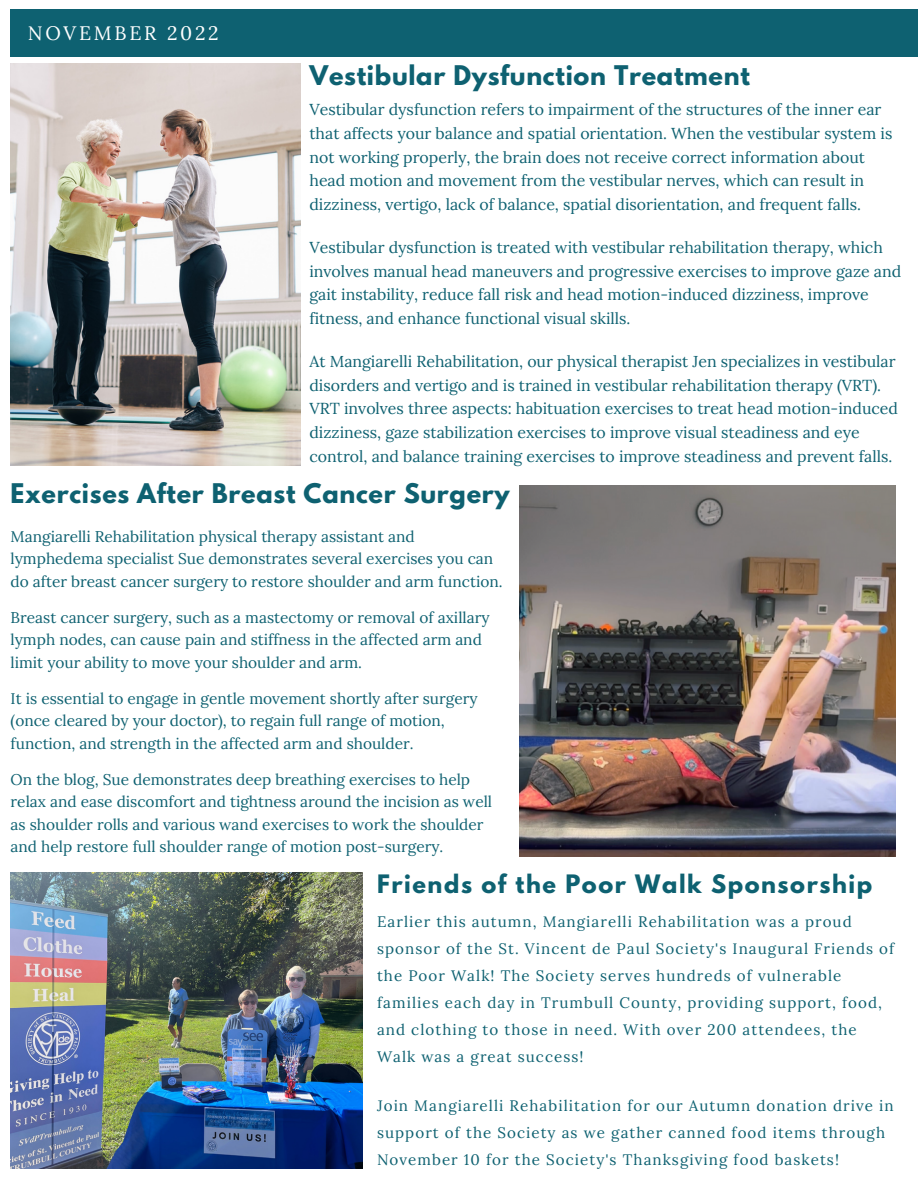
<style>
.page{position:relative;width:918px;height:1188px;background:#fff}
.page>*{position:absolute;margin:0;border:0;box-sizing:border-box;transform-origin:0 0}
.t1{font:700 24px "League Spartan";letter-spacing:.03em;color:#0e6171}
.t2{font:700 22.5px "League Spartan";letter-spacing:.07em;color:#0e6171}
.t3{font:19.5px "Lora";letter-spacing:.14em;color:#fff}
.t4{font:15.9px/23.7px "Lora";color:#0e6171}
.t5{font:15.45px/22.5px "Lora";color:#0e6171}
.t6{font:15.15px/27px "Lora";letter-spacing:.07em;color:#0e6171}
</style>
<div class="page">
<img style="left:10px;top:64px;width:291px;height:402px">
<div style="left:10px;top:9px;width:908px;height:47px;background:#0e6171"></div>
<img style="left:519px;top:486px;width:377px;height:370px">
<img style="left:10px;top:873px;width:353px;height:296px">
<p class="t3" style="left:28px;top:21px;width:192px">NOVEMBER 2022</p>
<h1 class="t1" style="left:309px;top:63px;width:442px">Vestibular Dysfunction Treatment</h1>
<p class="t4" style="left:309px;top:98px;width:584px">Vestibular dysfunction refers to impairment of the structures of the inner ear that affects your balance and spatial orientation. When the vestibular system is not working properly, the brain does not receive correct information about head motion and movement from the vestibular nerves, which can result in dizziness, vertigo, lack of balance, spatial disorientation, and frequent falls.</p>
<p class="t4" style="left:309px;top:235px;width:593px">Vestibular dysfunction is treated with vestibular rehabilitation therapy, which involves manual head maneuvers and progressive exercises to improve gaze and gait instability, reduce fall risk and head motion-induced dizziness, improve fitness, and enhance functional visual skills.</p>
<p class="t4" style="left:309px;top:349px;width:590px">At Mangiarelli Rehabilitation, our physical therapist Jen specializes in vestibular disorders and vertigo and is trained in vestibular rehabilitation therapy (VRT).<br>VRT involves three aspects: habituation exercises to treat head motion-induced dizziness, gaze stabilization exercises to improve visual steadiness and eye control, and balance training exercises to improve steadiness and prevent falls.</p>
<h1 class="t1" style="left:10px;top:481px;width:501px">Exercises After Breast Cancer Surgery</h1>
<p class="t5" style="left:11px;top:525px;width:493px">Mangiarelli Rehabilitation physical therapy assistant and lymphedema specialist Sue demonstrates several exercises you can do after breast cancer surgery to restore shoulder and arm function.</p>
<p class="t5" style="left:11px;top:606px;width:480px">Breast cancer surgery, such as a mastectomy or removal of axillary lymph nodes, can cause pain and stiffness in the affected arm and limit your ability to move your shoulder and arm.</p>
<p class="t5" style="left:11px;top:687px;width:468px">It is essential to engage in gentle movement shortly after surgery (once cleared by your doctor), to regain full range of motion, function, and strength in the affected arm and shoulder.</p>
<p class="t5" style="left:11px;top:768px;width:483px">On the blog, Sue demonstrates deep breathing exercises to help relax and ease discomfort and tightness around the incision as well as shoulder rolls and various wand exercises to work the shoulder and help restore full shoulder range of motion post-surgery.</p>
<h2 class="t2" style="left:377px;top:873px;width:497px">Friends of the Poor Walk Sponsorship</h2>
<p class="t6" style="left:377px;top:908px;width:519px">Earlier this autumn, Mangiarelli Rehabilitation was a proud sponsor of the St. Vincent de Paul Society's Inaugural Friends of the Poor Walk! The Society serves hundreds of vulnerable families each day in Trumbull County, providing support, food, and clothing to those in need. With over 200 attendees, the Walk was a great success!</p>
<p class="t6" style="left:377px;top:1092px;width:518px">Join Mangiarelli Rehabilitation for our Autumn donation drive in support of the Society as we gather canned food items through<br>November 10 for the Society's Thanksgiving food baskets!</p>
</div>
